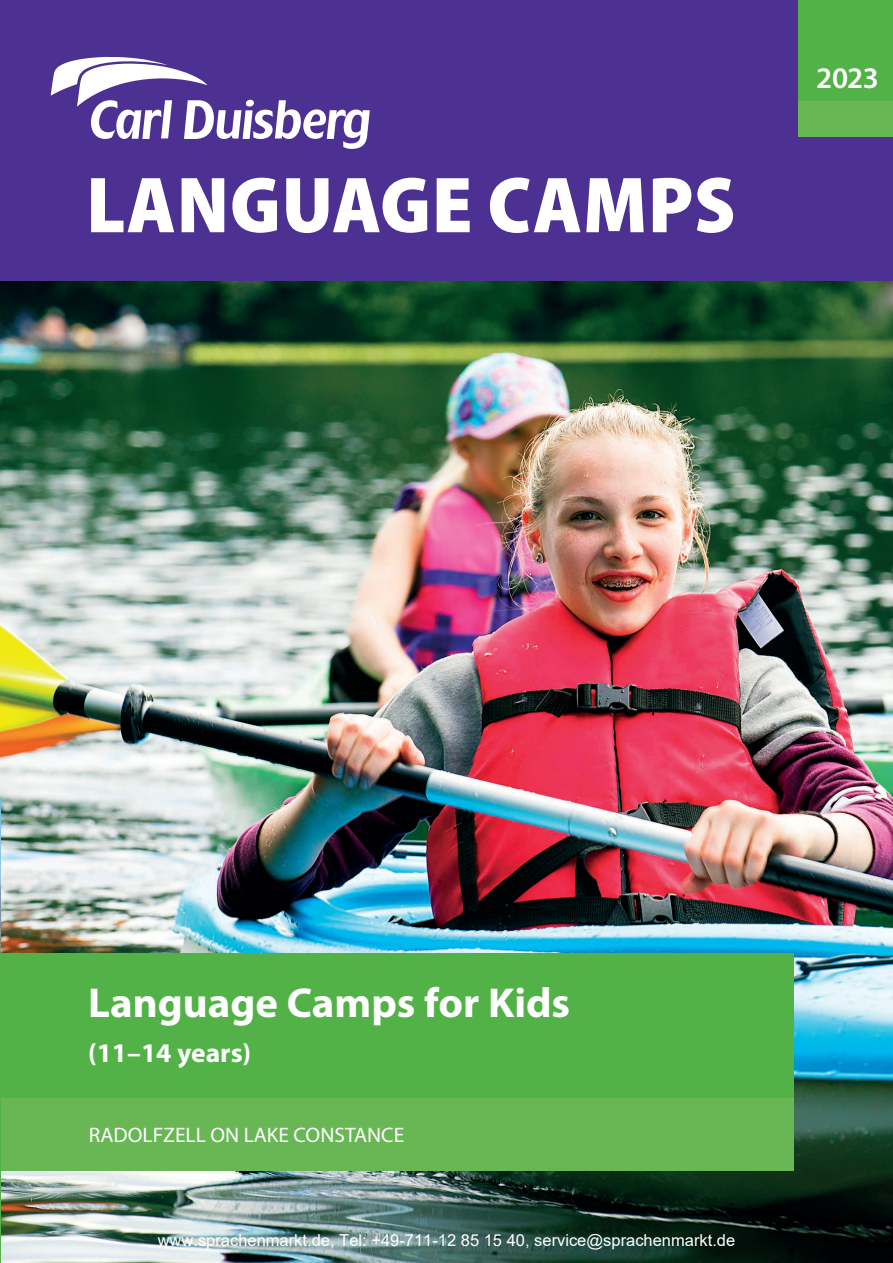
<style>
.page{position:relative;width:893px;height:1263px;background:#fff}
.page>*{position:absolute;margin:0;border:0;box-sizing:border-box;transform-origin:0 0}
.t1{font:900 semi-condensed 80.1px "Myriad Pro";letter-spacing:.01em;color:#fff}
.t2{font:700 42px "Myriad Pro";color:#fff}
.t3{font:600 30px "Myriad Pro";color:#fff}
.t4{font:700 27px "Myriad Pro";color:#fff}
.t5{font:21px "Myriad Pro";color:#fff}
.t6{font:16.5px "Arial";color:#fff}
</style>
<div class="page">
<img style="left:0;top:281px;width:893px;height:982px">
<div style="left:0;top:954px;width:794px;height:216px;background:#68b754"></div>
<img style="left:0;top:798px;width:1px;height:312px">
<div style="left:0;top:0;width:893px;height:281px;background:#4c3193"></div>
<svg style="left:51px;top:57px;width:319px;height:92px"></svg>
<div style="left:0;top:954px;width:794px;height:144px;background:#52b147"></div>
<div style="left:798px;top:0;width:95px;height:136px;background:#68b754"></div>
<div style="left:798px;top:0;width:95px;height:101px;background:#52b147"></div>
<p class="t1" style="left:86px;top:152px;width:651px">LANGUAGE CAMPS</p>
<p class="t3" style="left:816px;top:59px;width:64px">2023</p>
<p class="t2" style="left:88px;top:975px;width:484px">Language Camps for Kids</p>
<p class="t4" style="left:88px;top:1035px;width:165px">(11–14 years)</p>
<p class="t5" style="left:89px;top:1122px;width:317px">RADOLFZELL ON LAKE CONSTANCE</p>
<p class="t6" style="left:158px;top:1229px;width:579px">www.sprachenmarkt.de, Tel: +49-711-12 85 15 40, service@sprachenmarkt.de</p>
</div>
